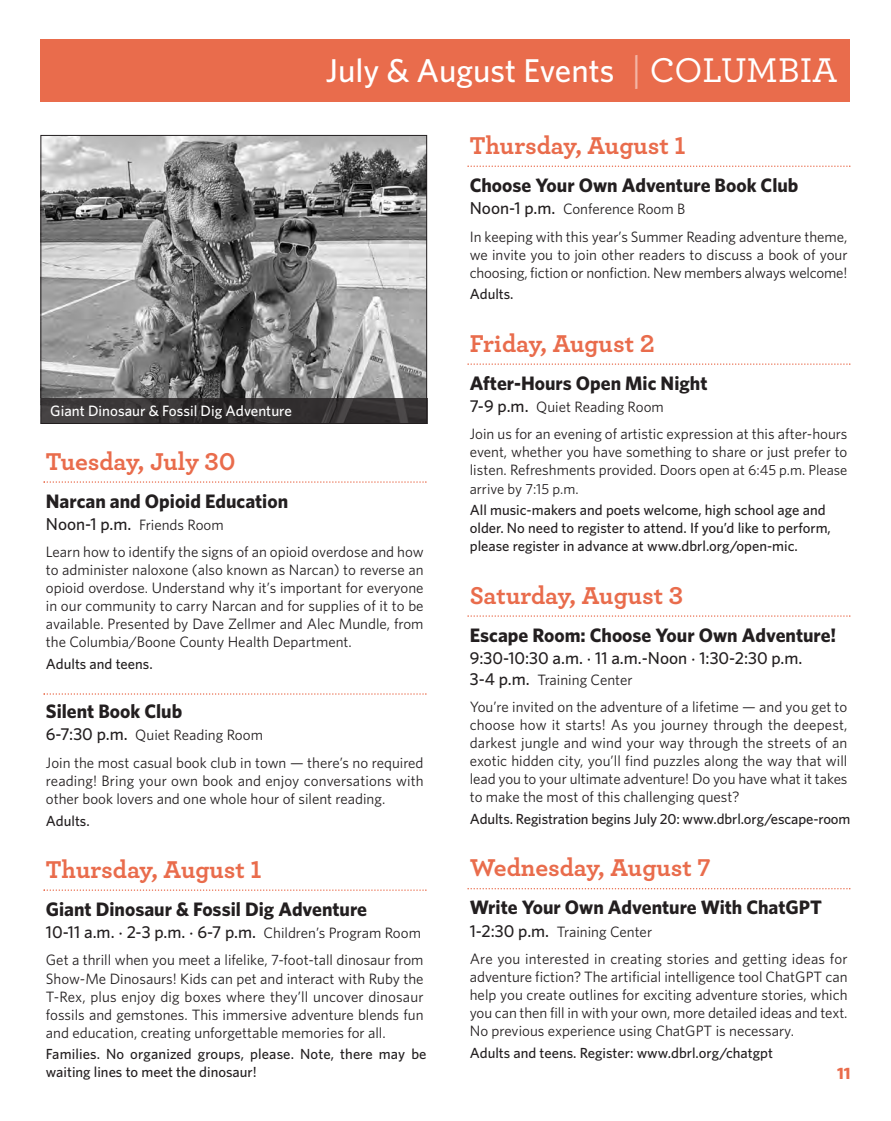
<style>
.page{position:relative;width:891px;height:1121px;background:#fff}
.page>*{position:absolute;margin:0;border:0;box-sizing:border-box;transform-origin:0 0}
.t1{font:500 33px "Whitney";color:#fff}
.t2{font:700 25.5px "Archer";color:#e96c4c}
.t3{font:700 19.5px "Whitney";color:#231f20}
.t4{font:500 17.25px "Whitney";color:#231f20}
.t5{font:700 16.5px "Whitney";color:#e96c4c}
.t6{font:15px/18px "Whitney";color:#231f20;text-align:justify}
.t7{font:500 15px "Whitney";color:#fff}
.t8{font:500 14.7px/18px "Whitney";color:#231f20}
.t9{font:14.7px "Whitney";color:#231f20}
.s1{font-weight:400;font-size:37.5px;color:rgb(255 255 255/.5)}
.s2{font-family:"Archer";font-size:36px}
.s3{font-weight:500;font-size:17.25px}
.s4{font-family:"Archer"}
.s5{font-weight:400;font-size:15px}
.s6{font-size:14.7px}
</style>
<div class="page">
<div style="left:40px;top:40px;width:810px;height:62px;background:#e96c4c"></div>
<svg style="left:44px;top:481px;width:383px;height:2px"></svg>
<svg style="left:44px;top:693px;width:383px;height:1px"></svg>
<svg style="left:44px;top:889px;width:383px;height:2px"></svg>
<svg style="left:467px;top:165px;width:383px;height:2px"></svg>
<svg style="left:467px;top:363px;width:383px;height:2px"></svg>
<svg style="left:467px;top:615px;width:383px;height:2px"></svg>
<svg style="left:467px;top:888px;width:383px;height:1px"></svg>
<img style="left:43px;top:137px;width:382px;height:262px">
<div style="left:41px;top:399px;width:387px;height:25px;background:#231f20;opacity:.8"></div>
<p class="t1" style="left:326px;top:58px;width:513px">July &amp; August Events <span class="s1">|</span> <span class="s2">COLUMBIA</span></p>
<p class="t7" style="left:50px;top:405px;width:243px">Giant Dinosaur &amp; Fossil Dig Adventure</p>
<p class="t2" style="left:46px;top:451px;width:191px">Tuesday, July 30</p>
<p class="t3" style="left:46px;top:493px;width:244px">Narcan and Opioid Education</p>
<p class="t6" style="left:46px;top:517px;width:179px"><span class="s3">Noon-1 p.m.</span> Friends Room</p>
<p class="t6" style="left:46px;top:544px;width:379px">Learn how to identify the signs of an opioid overdose and how to administer naloxone (also known as Narcan) to reverse an opioid overdose. Understand why it’s important for everyone in our community to carry Narcan and for supplies of it to be available. Presented by Dave Zellmer and Alec Mundle, from the Columbia/Boone County Health Department.</p>
<p class="t8" style="left:46px;top:656px;width:108px">Adults and teens.</p>
<p class="t3" style="left:46px;top:703px;width:138px">Silent Book Club</p>
<p class="t6" style="left:46px;top:727px;width:219px"><span class="s3">6-7:30 p.m.</span> Quiet Reading Room</p>
<p class="t6" style="left:46px;top:754px;width:379px">Join the most casual book club in town — there’s no required reading! Bring your own book and enjoy conversations with other book lovers and one whole hour of silent reading.</p>
<p class="t8" style="left:46px;top:812px;width:45px">Adults.</p>
<p class="t2" style="left:46px;top:859px;width:217px">Thursday, August 1</p>
<p class="t3" style="left:46px;top:901px;width:323px">Giant Dinosaur &amp; Fossil Dig Adventure</p>
<p class="t4" style="left:46px;top:925px;width:377px">10-11 a.m. <span class="s4">·</span> 2-3 p.m. <span class="s4">·</span> 6-7 p.m. <span class="s5">Children’s Program Room</span></p>
<p class="t6" style="left:46px;top:952px;width:379px">Get a thrill when you meet a lifelike, 7-foot-tall dinosaur from Show-Me Dinosaurs! Kids can pet and interact with Ruby the T-Rex, plus enjoy dig boxes where they’ll uncover dinosaur fossils and gemstones. This immersive adventure blends fun and education, creating unforgettable memories for all.</p>
<p class="t8" style="left:46px;top:1046px;width:382px">Families. No organized groups, please. Note, there may be waiting lines to meet the dinosaur!</p>
<p class="t2" style="left:470px;top:135px;width:217px">Thursday, August 1</p>
<p class="t3" style="left:470px;top:178px;width:330px">Choose Your Own Adventure Book Club</p>
<p class="t6" style="left:470px;top:201px;width:217px"><span class="s3">Noon-1 p.m.</span> Conference Room B</p>
<p class="t6" style="left:470px;top:228px;width:379px">In keeping with this year’s Summer Reading adventure theme, we invite you to join other readers to discuss a book of your choosing, fiction or nonfiction. New members always welcome!</p>
<p class="t8" style="left:470px;top:286px;width:45px">Adults.</p>
<p class="t2" style="left:470px;top:333px;width:186px">Friday, August 2</p>
<p class="t3" style="left:470px;top:375px;width:239px">After-Hours Open Mic Night</p>
<p class="t6" style="left:470px;top:399px;width:196px"><span class="s3">7-9 p.m.</span> Quiet Reading Room</p>
<p class="t6" style="left:470px;top:426px;width:379px">Join us for an evening of artistic expression at this after-hours event, whether you have something to share or just prefer to listen. Refreshments provided. <span class="s6">Doors open at 6:45 p.m. Please</span></p>
<p class="t9" style="left:470px;top:483px;width:110px">arrive by 7:15 p.m.</p>
<p class="t8" style="left:470px;top:502px;width:363px">All music-makers and poets welcome, high school age and older. No need to register to attend. If you’d like to perform, please register in advance at www.dbrl.org/open-mic.</p>
<p class="t2" style="left:470px;top:585px;width:215px">Saturday, August 3</p>
<p class="t3" style="left:470px;top:627px;width:368px">Escape Room: Choose Your Own Adventure!</p>
<p class="t4" style="left:470px;top:651px;width:334px">9:30-10:30 a.m. <span class="s4">·</span> 11 a.m.-Noon <span class="s4">·</span> 1:30-2:30 p.m.</p>
<p class="t6" style="left:470px;top:671px;width:164px"><span class="s3">3-4 p.m.</span> Training Center</p>
<p class="t6" style="left:470px;top:699px;width:379px">You’re invited on the adventure of a lifetime — and you get to choose how it starts! As you journey through the deepest, darkest jungle and wind your way through the streets of an exotic hidden city, you’ll find puzzles along the way that will lead you to your ultimate adventure! Do you have what it takes to make the most of this challenging quest?</p>
<p class="t8" style="left:470px;top:811px;width:382px">Adults. Registration begins July 20: www.dbrl.org/escape-room</p>
<p class="t2" style="left:470px;top:858px;width:242px">Wednesday, August 7</p>
<p class="t3" style="left:470px;top:900px;width:354px">Write Your Own Adventure With ChatGPT</p>
<p class="t6" style="left:470px;top:923px;width:184px"><span class="s3">1-2:30 p.m.</span> Training Center</p>
<p class="t6" style="left:470px;top:951px;width:379px">Are you interested in creating stories and getting ideas for adventure fiction? The artificial intelligence tool ChatGPT can help you create outlines for exciting adventure stories, which you can then fill in with your own, more detailed ideas and text.<br>No previous experience using ChatGPT is necessary.</p>
<p class="t8" style="left:470px;top:1045px;width:305px">Adults and teens. Register: www.dbrl.org/chatgpt</p>
<p class="t5" style="left:837px;top:1066px;width:15px">11</p>
</div>
